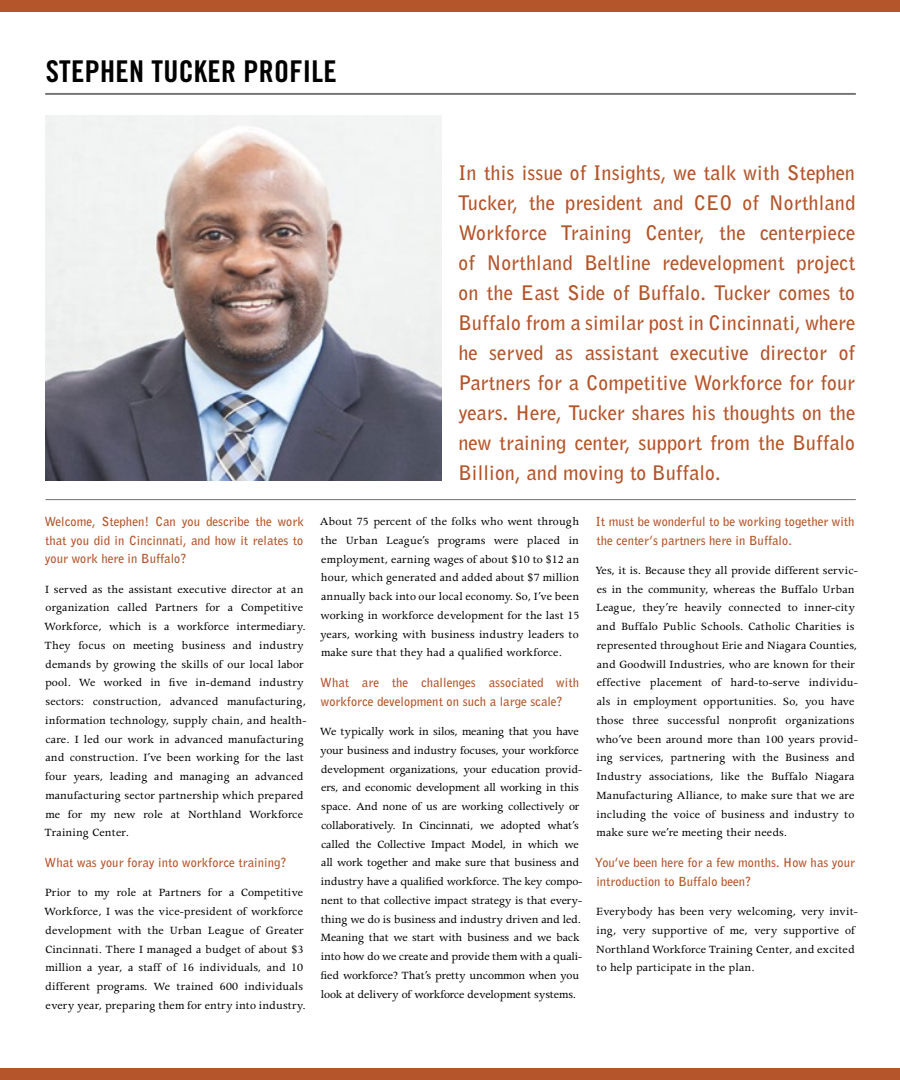
<style>
.page{position:relative;width:900px;height:1080px;background:#fff}
.page>*{position:absolute;margin:0;border:0;box-sizing:border-box;transform-origin:0 0}
.t1{font:30px "Trade Gothic Bold Cond Twenty";letter-spacing:.01em;color:#000}
.t2{font:700 20px/30px "Bell Gothic BT";letter-spacing:.01em;color:#b4552b;text-align:justify}
.t3{font:12.5px/18.8px "Apollo";letter-spacing:.01em;color:#000}
.t4{font:12.5px/18.8px "Apollo";letter-spacing:-.01em;color:#000}
.t5{font:700 12.5px/18.8px "Bell Gothic BT";letter-spacing:.01em;color:#b4552b}
</style>
<div class="page">
<hr style="left:46px;top:93px;width:810px;height:1px;background:#6d6e71">
<hr style="left:46px;top:499px;width:810px;height:1px;background:#6d6e71">
<img style="left:45px;top:116px;width:397px;height:365px">
<hr style="left:46px;top:94px;width:810px;height:1px;background:#6d6e71">
<div style="left:0;top:0;width:900px;height:11px;background:#b4552b"></div>
<div style="left:0;top:1069px;width:900px;height:11px;background:#b4552b"></div>
<h1 class="t1" style="left:46px;top:54px;width:293px">STEPHEN TUCKER PROFILE</h1>
<p class="t2" style="left:458px;top:157px;width:398px">In this issue of Insights, we talk with Stephen Tucker, the president and CEO of Northland Workforce Training Center, the centerpiece of Northland Beltline redevelopment project on the East Side of Buffalo. Tucker comes to Buffalo from a similar post in Cincinnati, where he served as assistant executive director of Partners for a Competitive Workforce for four years. Here, Tucker shares his thoughts on the new training center, support from the Buffalo Billion, and moving to Buffalo.</p>
<p class="t5" style="left:44px;top:512px;width:261px;text-align:justify">Welcome, Stephen! Can you describe the work that you did in Cincinnati, and how it relates to your work here in Buffalo?</p>
<p class="t3" style="left:44px;top:580px;width:264px">I served as the assistant executive director at an organization called Partners for a Competitive Workforce, which is a workforce intermediary.<br>They focus on meeting business and industry demands by growing the skills of our local labor pool. We worked in five in-demand industry sectors: construction, advanced manufacturing, information technology, supply chain, and health&shy;care. I led our work in advanced manufacturing and construction. I’ve been working for the last four years, leading and managing an advanced manufacturing sector partnership which prepared me for my new role at Northland Workforce Training Center.</p>
<p class="t5" style="left:44px;top:853px;width:244px">What was your foray into workforce training?</p>
<p class="t3" style="left:44px;top:884px;width:263px">Prior to my role at Partners for a Competitive Workforce, I was the vice-president of workforce development with the Urban League of Greater Cincinnati. There I managed a budget of about $3 million a year, a staff of 16 individuals, and 10 different programs. We trained 600 individuals every year, preparing them for entry into industry.</p>
<p class="t3" style="left:320px;top:512px;width:261px;text-align:justify">About 75 percent of the folks who went through the Urban League’s programs were placed in employment, earning wages of about $10 to $12 an hour, which generated and added about $7 million annually back into our local economy. So, I’ve been working in workforce development for the last 15 years, working with business industry leaders to make sure that they had a qualified workforce.</p>
<p class="t5" style="left:320px;top:673px;width:260px">What are the challenges associated with workforce development on such a large scale?</p>
<p class="t4" style="left:320px;top:722px;width:264px">We typically work in silos, meaning that you have your business and industry focuses, your workforce development organizations, your education provid&shy;ers, and economic development all working in this space. And none of us are working collectively or collaboratively. In Cincinnati, we adopted what’s called the Collective Impact Model, in which we all work together and make sure that business and industry have a qualified workforce. The key compo&shy;nent to that collective impact strategy is that every&shy;thing we do is business and industry driven and led.<br>Meaning that we start with business and we back into how do we create and provide them with a quali&shy;fied workforce? That’s pretty uncommon when you look at delivery of workforce development systems.</p>
<p class="t5" style="left:596px;top:512px;width:260px">It must be wonderful to be working together with the center’s partners here in Buffalo.</p>
<p class="t3" style="left:595px;top:561px;width:264px">Yes, it is. Because they all provide different servic&shy;es in the community, whereas the Buffalo Urban League, they’re heavily connected to inner-city and Buffalo Public Schools. Catholic Charities is represented throughout Erie and Niagara Counties, and Goodwill Industries, who are known for their effective placement of hard-to-serve individu&shy;als in employment opportunities. So, you have those three successful nonprofit organizations who’ve been around more than 100 years provid&shy;ing services, partnering with the Business and Industry associations, like the Buffalo Niagara Manufacturing Alliance, to make sure that we are including the voice of business and industry to make sure we’re meeting their needs.</p>
<p class="t5" style="left:595px;top:853px;width:262px">You’ve been here for a few months. How has your introduction to Buffalo been?</p>
<p class="t3" style="left:596px;top:902px;width:263px">Everybody has been very welcoming, very invit&shy;ing, very supportive of me, very supportive of Northland Workforce Training Center, and excited to help participate in the plan.</p>
</div>
